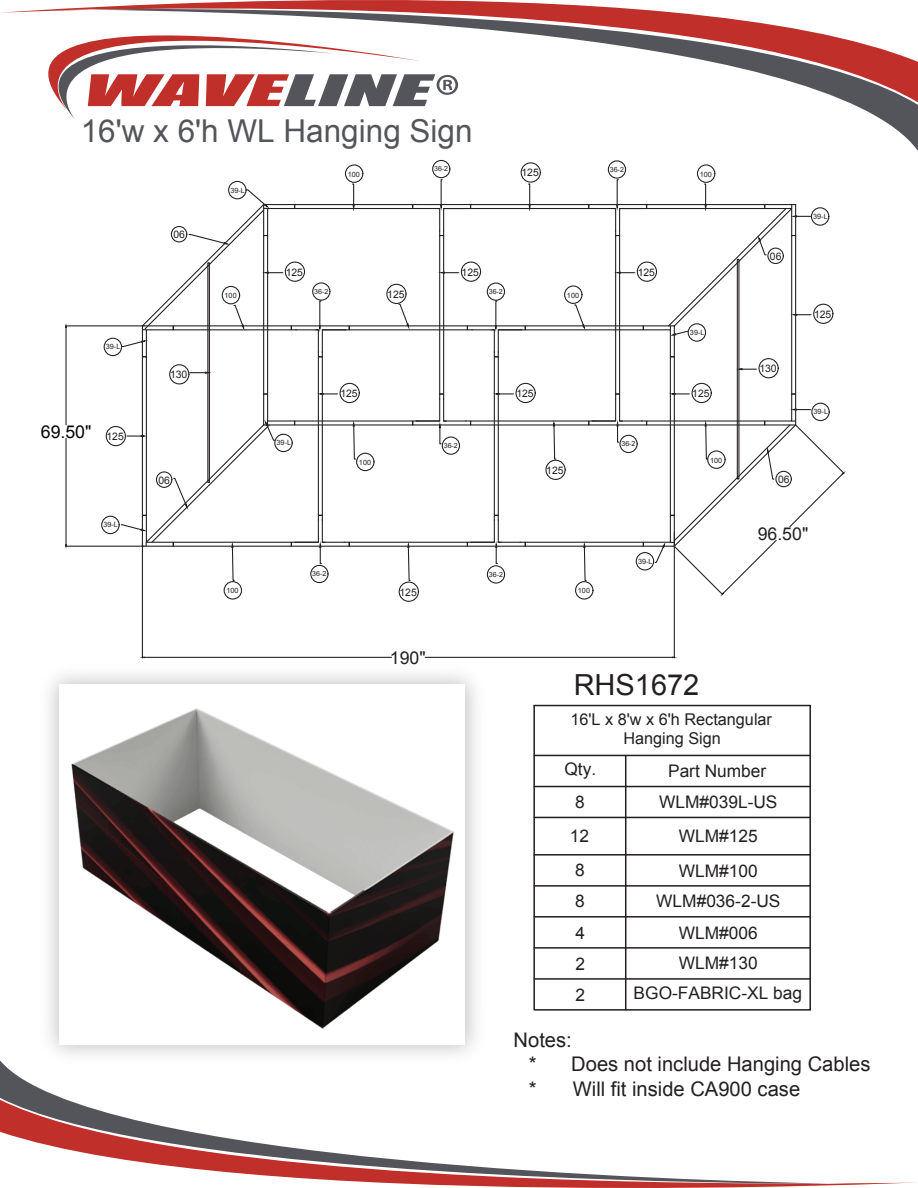
<style>
.page{position:relative;width:918px;height:1188px;background:#fff}
.page>*{position:absolute;margin:0;border:0;box-sizing:border-box;transform-origin:0 0}
.t1{font:31.5px "Arial";color:#54555a}
.t2{font:28.95px "Arial";color:#231f20}
.t3{font:20.1px/24.3px "Arial";color:#231f20}
.t4{font:17.7px "Arial";color:#231f20}
.t5{font:17.7px "Arial";color:#050504}
.t6{font:17.4px "Arial";color:#231f20}
.t7{font:16.2px/19.6px "Arial";color:#231f20;text-align:center}
.t8{font:10.35px "Arial";color:#231f20}
.t9{font:7.2px "Arial";color:#231f20}
.t10{font:7.05px "Arial";color:#231f20}
</style>
<div class="page">
<svg style="left:0;top:1100px;width:915px;height:88px"></svg>
<svg style="left:848px;top:102px;width:70px;height:49px"></svg>
<svg style="left:2px;top:0;width:916px;height:102px"></svg>
<svg style="left:39px;top:28px;width:419px;height:91px"></svg>
<img style="left:4px;top:630px;width:516px;height:469px">
<img style="left:55px;top:658px;width:420px;height:419px">
<svg style="left:533px;top:704px;width:278px;height:307px"></svg>
<hr style="left:625px;top:755px;width:1px;height:255px;background:#231f20">
<hr style="left:809px;top:706px;width:2px;height:304px;background:#231f20">
<hr style="left:65px;top:546px;width:79px;height:1px;background:#231f20">
<hr style="left:65px;top:325px;width:79px;height:1px;background:#231f20">
<hr style="left:65px;top:438px;width:2px;height:107px;background:#231f20">
<hr style="left:65px;top:328px;width:2px;height:97px;background:#231f20">
<div style="left:310px;top:565px;width:19px;height:18px;border:1px solid #231f20;border-radius:50%"></div>
<div style="left:349px;top:542px;width:119px;height:5px;border:1px solid #231f20"></div>
<div style="left:525px;top:542px;width:119px;height:5px;border:1px solid #231f20"></div>
<div style="left:294px;top:204px;width:119px;height:5px;border:1px solid #231f20"></div>
<div style="left:470px;top:204px;width:119px;height:5px;border:1px solid #231f20"></div>
<svg style="left:407px;top:543px;width:4px;height:38px"></svg>
<div style="left:104px;top:338px;width:18px;height:18px;border:1px solid #231f20;border-radius:50%"></div>
<div style="left:101px;top:516px;width:19px;height:18px;border:1px solid #231f20;border-radius:50%"></div>
<div style="left:811px;top:207px;width:18px;height:19px;border:1px solid #231f20;border-radius:50%"></div>
<div style="left:228px;top:181px;width:19px;height:18px;border:1px solid #231f20;border-radius:50%"></div>
<hr style="left:142px;top:544px;width:1px;height:114px;background:#231f20">
<hr style="left:674px;top:533px;width:1px;height:125px;background:#231f20">
<hr style="left:144px;top:657px;width:248px;height:1px;background:#231f20">
<hr style="left:425px;top:657px;width:248px;height:1px;background:#231f20">
<svg style="left:553px;top:422px;width:4px;height:38px"></svg>
<svg style="left:398px;top:303px;width:11px;height:25px"></svg>
<div style="left:487px;top:565px;width:18px;height:19px;border:1px solid #231f20;border-radius:50%"></div>
<div style="left:487px;top:283px;width:18px;height:18px;border:1px solid #231f20;border-radius:50%"></div>
<svg style="left:466px;top:300px;width:60px;height:57px"></svg>
<svg style="left:466px;top:515px;width:60px;height:49px"></svg>
<div style="left:432px;top:160px;width:18px;height:18px;border:1px solid #231f20;border-radius:50%"></div>
<svg style="left:412px;top:179px;width:60px;height:57px"></svg>
<div style="left:608px;top:160px;width:18px;height:19px;border:1px solid #231f20;border-radius:50%"></div>
<div style="left:442px;top:436px;width:18px;height:19px;border:1px solid #231f20;border-radius:50%"></div>
<svg style="left:412px;top:393px;width:60px;height:52px"></svg>
<svg style="left:583px;top:393px;width:263px;height:203px"></svg>
<div style="left:670px;top:356px;width:5px;height:160px;border:1px solid #231f20"></div>
<div style="left:692px;top:383px;width:20px;height:20px;border:1px solid #231f20;border-radius:50%"></div>
<div style="left:791px;top:235px;width:5px;height:160px;border:1px solid #231f20"></div>
<div style="left:813px;top:304px;width:20px;height:20px;border:1px solid #231f20;border-radius:50%"></div>
<div style="left:615px;top:235px;width:5px;height:160px;border:1px solid #231f20"></div>
<svg style="left:441px;top:271px;width:18px;height:3px"></svg>
<div style="left:439px;top:235px;width:5px;height:160px;border:1px solid #231f20"></div>
<div style="left:461px;top:262px;width:20px;height:20px;border:1px solid #231f20;border-radius:50%"></div>
<div style="left:263px;top:235px;width:5px;height:160px;border:1px solid #231f20"></div>
<div style="left:142px;top:356px;width:5px;height:160px;border:1px solid #231f20"></div>
<div style="left:106px;top:426px;width:20px;height:20px;border:1px solid #231f20;border-radius:50%"></div>
<div style="left:318px;top:356px;width:5px;height:160px;border:1px solid #231f20"></div>
<div style="left:340px;top:383px;width:20px;height:20px;border:1px solid #231f20;border-radius:50%"></div>
<svg style="left:496px;top:393px;width:17px;height:2px"></svg>
<div style="left:494px;top:356px;width:5px;height:160px;border:1px solid #231f20"></div>
<div style="left:515px;top:383px;width:21px;height:20px;border:1px solid #231f20;border-radius:50%"></div>
<svg style="left:120px;top:393px;width:237px;height:188px"></svg>
<svg style="left:527px;top:183px;width:4px;height:26px"></svg>
<svg style="left:121px;top:183px;width:234px;height:175px"></svg>
<div style="left:156px;top:471px;width:16px;height:17px;border:1px solid #231f20;border-radius:50%"></div>
<div style="left:171px;top:226px;width:16px;height:16px;border:1px solid #231f20;border-radius:50%"></div>
<div style="left:775px;top:471px;width:17px;height:16px;border:1px solid #231f20;border-radius:50%"></div>
<div style="left:521px;top:162px;width:20px;height:21px;border:1px solid #231f20;border-radius:50%"></div>
<div style="left:545px;top:460px;width:21px;height:20px;border:1px solid #231f20;border-radius:50%"></div>
<div style="left:399px;top:582px;width:20px;height:20px;border:1px solid #231f20;border-radius:50%"></div>
<div style="left:386px;top:284px;width:21px;height:20px;border:1px solid #231f20;border-radius:50%"></div>
<div style="left:345px;top:164px;width:18px;height:19px;border:1px solid #231f20;border-radius:50%"></div>
<div style="left:564px;top:285px;width:19px;height:19px;border:1px solid #231f20;border-radius:50%"></div>
<div style="left:222px;top:286px;width:18px;height:18px;border:1px solid #231f20;border-radius:50%"></div>
<div style="left:356px;top:453px;width:19px;height:18px;border:1px solid #231f20;border-radius:50%"></div>
<div style="left:707px;top:450px;width:19px;height:19px;border:1px solid #231f20;border-radius:50%"></div>
<div style="left:575px;top:581px;width:19px;height:19px;border:1px solid #231f20;border-radius:50%"></div>
<div style="left:224px;top:581px;width:18px;height:19px;border:1px solid #231f20;border-radius:50%"></div>
<svg style="left:574px;top:179px;width:237px;height:179px"></svg>
<div style="left:697px;top:164px;width:18px;height:19px;border:1px solid #231f20;border-radius:50%"></div>
<div style="left:737px;top:259px;width:2px;height:221px;border:1px solid #231f20"></div>
<div style="left:207px;top:262px;width:3px;height:221px;border:1px solid #231f20"></div>
<div style="left:169px;top:364px;width:20px;height:20px;border:1px solid #231f20;border-radius:50%"></div>
<svg style="left:738px;top:368px;width:18px;height:2px"></svg>
<div style="left:758px;top:358px;width:21px;height:20px;border:1px solid #231f20;border-radius:50%"></div>
<svg style="left:190px;top:371px;width:19px;height:3px"></svg>
<h1 class="t1" style="left:81px;top:111px;width:393px">16'w x 6'h WL Hanging Sign</h1>
<p class="t9" style="left:106px;top:342px;width:16px">39-L</p>
<p class="t5" style="left:41px;top:420px;width:52px">69.50"</p>
<p class="t8" style="left:107px;top:430px;width:19px">125</p>
<p class="t8" style="left:173px;top:228px;width:13px">06</p>
<p class="t8" style="left:170px;top:368px;width:19px">130</p>
<p class="t9" style="left:230px;top:185px;width:16px">39-L</p>
<p class="t9" style="left:348px;top:169px;width:14px">100</p>
<p class="t10" style="left:434px;top:164px;width:16px">36-2</p>
<p class="t10" style="left:610px;top:165px;width:16px">36-2</p>
<p class="t8" style="left:522px;top:166px;width:19px">125</p>
<p class="t8" style="left:286px;top:265px;width:19px">125</p>
<p class="t8" style="left:462px;top:265px;width:19px">125</p>
<p class="t8" style="left:638px;top:265px;width:19px">125</p>
<p class="t10" style="left:314px;top:287px;width:16px">36-2</p>
<p class="t10" style="left:489px;top:287px;width:16px">36-2</p>
<p class="t8" style="left:387px;top:287px;width:19px">125</p>
<p class="t9" style="left:225px;top:291px;width:14px">100</p>
<p class="t9" style="left:567px;top:290px;width:14px">100</p>
<p class="t9" style="left:277px;top:438px;width:16px">39-L</p>
<p class="t8" style="left:340px;top:387px;width:19px">125</p>
<p class="t8" style="left:516px;top:387px;width:19px">125</p>
<p class="t10" style="left:444px;top:441px;width:16px">36-2</p>
<p class="t10" style="left:621px;top:439px;width:16px">36-2</p>
<p class="t9" style="left:700px;top:169px;width:14px">100</p>
<p class="t9" style="left:690px;top:328px;width:16px">39-L</p>
<p class="t8" style="left:692px;top:387px;width:19px">125</p>
<p class="t9" style="left:103px;top:520px;width:16px">39-L</p>
<p class="t8" style="left:159px;top:473px;width:13px">06</p>
<p class="t9" style="left:359px;top:458px;width:14px">100</p>
<p class="t9" style="left:710px;top:455px;width:14px">100</p>
<p class="t8" style="left:546px;top:463px;width:19px">125</p>
<p class="t10" style="left:312px;top:569px;width:16px">36-2</p>
<p class="t10" style="left:489px;top:569px;width:16px">36-2</p>
<p class="t9" style="left:226px;top:586px;width:14px">100</p>
<p class="t9" style="left:578px;top:586px;width:14px">100</p>
<p class="t8" style="left:400px;top:585px;width:19px">125</p>
<p class="t4" style="left:390px;top:646px;width:37px">190"</p>
<p class="t9" style="left:638px;top:557px;width:16px">39-L</p>
<h2 class="t2" style="left:574px;top:666px;width:127px">RHS1672</h2>
<p class="t8" style="left:770px;top:249px;width:13px">06</p>
<p class="t8" style="left:759px;top:362px;width:19px">130</p>
<p class="t8" style="left:778px;top:473px;width:13px">06</p>
<p class="t9" style="left:813px;top:212px;width:16px">39-L</p>
<p class="t8" style="left:814px;top:307px;width:19px">125</p>
<p class="t9" style="left:814px;top:407px;width:16px">39-L</p>
<p class="t4" style="left:758px;top:522px;width:52px">96.50"</p>
<p class="t7" style="left:570px;top:709px;width:203px">16'L x 8'w x 6'h Rectangular<br>Hanging Sign</p>
<p class="t6" style="left:564px;top:758px;width:33px">Qty.</p>
<p class="t6" style="left:668px;top:760px;width:100px">Part Number</p>
<p class="t6" style="left:575px;top:791px;width:11px">8</p>
<p class="t6" style="left:659px;top:791px;width:120px">WLM#039L-US</p>
<p class="t6" style="left:570px;top:825px;width:21px">12</p>
<p class="t6" style="left:679px;top:825px;width:80px">WLM#125</p>
<p class="t6" style="left:575px;top:859px;width:11px">8</p>
<p class="t6" style="left:679px;top:859px;width:80px">WLM#100</p>
<p class="t6" style="left:575px;top:890px;width:11px">8</p>
<p class="t6" style="left:656px;top:890px;width:126px">WLM#036-2-US</p>
<p class="t6" style="left:575px;top:921px;width:11px">4</p>
<p class="t6" style="left:679px;top:921px;width:80px">WLM#006</p>
<p class="t6" style="left:575px;top:952px;width:11px">2</p>
<p class="t6" style="left:679px;top:952px;width:80px">WLM#130</p>
<p class="t6" style="left:575px;top:983px;width:11px">2</p>
<p class="t6" style="left:634px;top:981px;width:170px">BGO-FABRIC-XL bag</p>
<p class="t3" style="left:529px;top:1028px;width:343px;text-indent:-15px">Notes:<br>* Does not include Hanging Cables * Will fit inside CA900 case</p>
</div>
